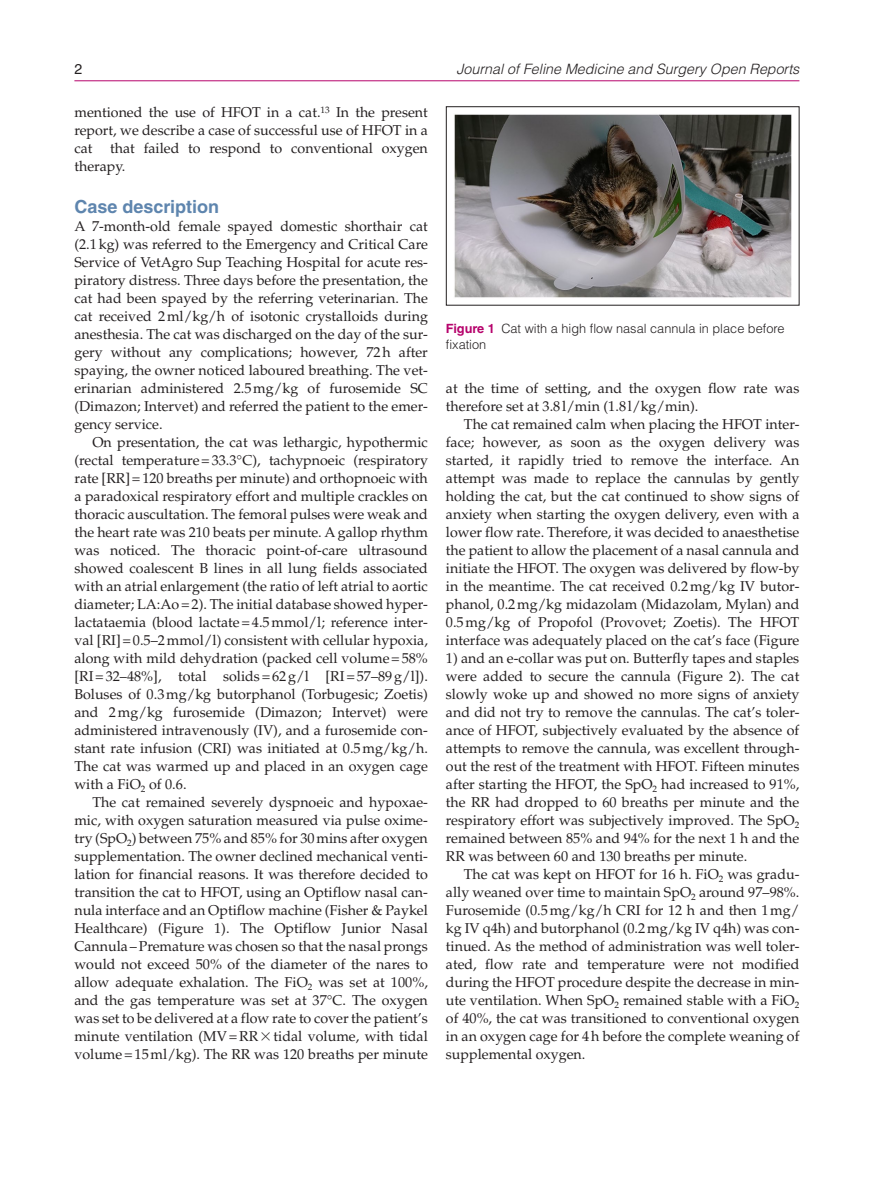
<style>
.page{position:relative;width:893px;height:1191px;background:#fff}
.page>*{position:absolute;margin:0;border:0;box-sizing:border-box;transform-origin:0 0}
.t1{font:700 18px "Helvetica LT Std";color:#5e85ae}
.t2{font:14.25px/18px "Palatino LT Std";color:#231f20;text-align:justify}
.t3{font:italic 300 14.25px "Helvetica LT Std";color:#231f20}
.t4{font:14.25px "Helvetica LT Std";color:#231f20}
.t5{font:300 12.75px/15.8px "Helvetica LT Std";color:#231f20}
.s1{font-weight:700;color:#b6036c}
</style>
<div class="page">
<hr style="left:74px;top:80px;width:725px;height:1px;background:#b6036c">
<img style="left:454px;top:114px;width:338px;height:184px">
<div style="left:446px;top:106px;width:353px;height:199px;border:1px solid #231f20"></div>
<p class="t4" style="left:74px;top:61px;width:9px">2</p>
<p class="t3" style="left:456px;top:60px;width:344px">Journal of Feline Medicine and Surgery Open Reports</p>
<p class="t2" style="left:74px;top:103px;width:355px">mentioned the use of HFOT in a cat.<sup>13</sup> In the present report, we describe a case of successful use of HFOT in a cat that failed to respond to conventional oxygen therapy.</p>
<p class="t1" style="left:74px;top:195px;width:146px">Case description</p>
<p class="t2" style="left:74px;top:217px;width:355px">A 7-month-old female spayed domestic shorthair cat (2.1kg) was referred to the Emergency and Critical Care Service of VetAgro Sup Teaching Hospital for acute res&shy;piratory distress. Three days before the presentation, the cat had been spayed by the referring veterinarian. The cat received 2ml/kg/h of isotonic crystalloids during anesthesia. The cat was discharged on the day of the sur&shy;gery without any complications; however, 72h after spaying, the owner noticed laboured breathing. The vet&shy;erinarian administered 2.5mg/kg of furosemide SC (Dimazon; Intervet) and referred the patient to the emer&shy;gency service.</p>
<p class="t2" style="left:74px;top:433px;width:355px;text-indent:18px">On presentation, the cat was lethargic, hypothermic (rectal temperature=33.3°C), tachypnoeic (respiratory rate [RR]=120 breaths per minute) and orthopnoeic with a paradoxical respiratory effort and multiple crackles on thoracic auscultation. The femoral pulses were weak and the heart rate was 210 beats per minute. A gallop rhythm was noticed. The thoracic point-of-care ultrasound showed coalescent B lines in all lung fields associated with an atrial enlargement (the ratio of left atrial to aortic diameter; LA:Ao=2). The initial database showed hyper&shy;lactataemia (blood lactate=4.5mmol/l; reference inter&shy;val [RI]=0.5–2mmol/l) consistent with cellular hypoxia, along with mild dehydration (packed cell volume=58% [RI=32–48%], total solids=62g/l [RI=57–89g/l]).<br>Boluses of 0.3mg/kg butorphanol (Torbugesic; Zoetis) and 2mg/kg furosemide (Dimazon; Intervet) were administered intravenously (IV), and a furosemide con&shy;stant rate infusion (CRI) was initiated at 0.5mg/kg/h.<br>The cat was warmed up and placed in an oxygen cage with a FiO<sub>2</sub> of 0.6.</p>
<p class="t2" style="left:74px;top:793px;width:355px;text-indent:18px">The cat remained severely dyspnoeic and hypoxae&shy;mic, with oxygen saturation measured via pulse oxime&shy;try (SpO<sub>2</sub>) between 75% and 85% for 30mins after oxygen supplementation. The owner declined mechanical venti&shy;lation for financial reasons. It was therefore decided to transition the cat to HFOT, using an Optiflow nasal can&shy;nula interface and an Optiflow machine (Fisher &amp; Paykel Healthcare) (Figure 1). The Optiflow Junior Nasal Cannula–Premature was chosen so that the nasal prongs would not exceed 50% of the diameter of the nares to allow adequate exhalation. The FiO<sub>2</sub> was set at 100%, and the gas temperature was set at 37°C. The oxygen was set to be delivered at a flow rate to cover the patient’s minute ventilation (MV=RR tidal volume, with tidal volume=15ml/kg). The RR was 120 breaths per minute</p>
<p class="t5" style="left:446px;top:321px;width:340px"><span class="s1">Figure 1</span> Cat with a high flow nasal cannula in place before fixation</p>
<p class="t2" style="left:446px;top:379px;width:355px">at the time of setting, and the oxygen flow rate was therefore set at 3.8 l/min (1.8l/kg/min).</p>
<p class="t2" style="left:446px;top:415px;width:355px;text-indent:18px">The cat remained calm when placing the HFOT inter&shy;face; however, as soon as the oxygen delivery was started, it rapidly tried to remove the interface. An attempt was made to replace the cannulas by gently holding the cat, but the cat continued to show signs of anxiety when starting the oxygen delivery, even with a lower flow rate. Therefore, it was decided to anaesthetise the patient to allow the placement of a nasal cannula and initiate the HFOT. The oxygen was delivered by flow-by in the meantime. The cat received 0.2mg/kg IV butor&shy;phanol, 0.2mg/kg midazolam (Midazolam, Mylan) and 0.5mg/kg of Propofol (Provovet; Zoetis). The HFOT interface was adequately placed on the cat’s face (Figure</p>
<p class="t2" style="left:446px;top:649px;width:355px">1) and an e-collar was put on. Butterfly tapes and staples were added to secure the cannula (Figure 2). The cat slowly woke up and showed no more signs of anxiety and did not try to remove the cannulas. The cat’s toler&shy;ance of HFOT, subjectively evaluated by the absence of attempts to remove the cannula, was excellent through&shy;out the rest of the treatment with HFOT. Fifteen minutes after starting the HFOT, the SpO<sub>2</sub> had increased to 91%, the RR had dropped to 60 breaths per minute and the respiratory effort was subjectively improved. The SpO<sub>2 </sub>remained between 85% and 94% for the next 1 h and the RR was between 60 and 130 breaths per minute.</p>
<p class="t2" style="left:446px;top:865px;width:355px;text-indent:18px">The cat was kept on HFOT for 16 h. FiO<sub>2</sub> was gradu&shy;ally weaned over time to maintain SpO<sub>2</sub> around 97–98%.<br>Furosemide (0.5mg/kg/h CRI for 12 h and then 1mg/ kg IV q4h) and butorphanol (0.2mg/kg IV q4h) was con&shy;tinued. As the method of administration was well toler&shy;ated, flow rate and temperature were not modified during the HFOT procedure despite the decrease in min&shy;ute ventilation. When SpO<sub>2</sub> remained stable with a FiO<sub>2 </sub>of 40%, the cat was transitioned to conventional oxygen in an oxygen cage for 4h before the complete weaning of supplemental oxygen.</p>
</div>
